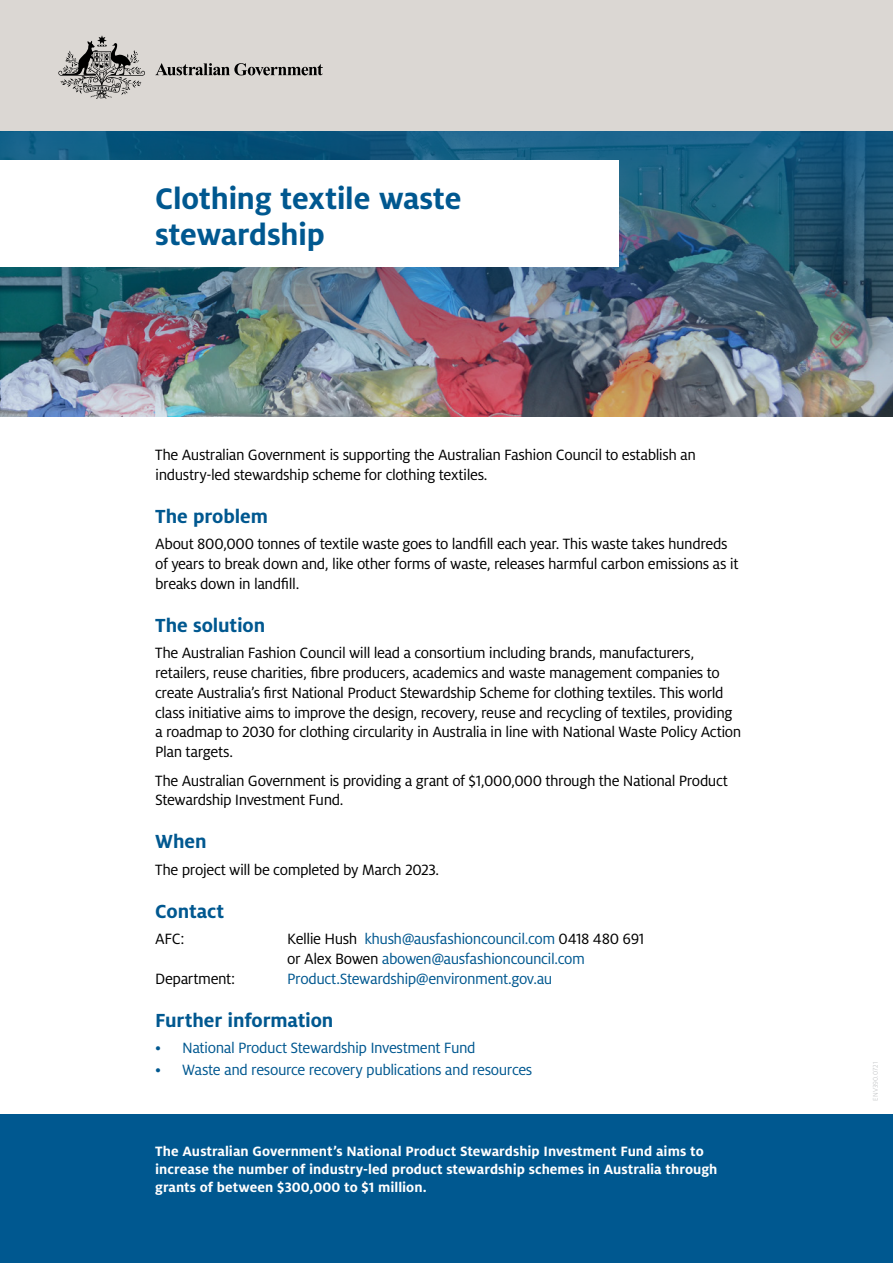
<style>
.page{position:relative;width:893px;height:1263px;background:#fff}
.page>*{position:absolute;margin:0;border:0;box-sizing:border-box;transform-origin:0 0}
.t1{font:700 33px/36px "Milo Pro";letter-spacing:-.01em;color:#005890}
.t2{font:700 21px "Milo Pro";letter-spacing:-.005em;color:#005890}
.t3{font:16.5px/19.8px "Milo Pro";letter-spacing:-.03em;color:#000}
.t4{font:16.5px/19.8px "Milo Pro";letter-spacing:-.03em;color:#005890}
.t5{font:700 15px/18px "Milo Pro";color:#fff}
.t6{font:300 7.5px "Milo Pro";letter-spacing:.01em;color:#bcbec0}
.s1{color:#000}
</style>
<div class="page">
<img style="left:0;top:130px;width:893px;height:287px">
<div style="left:0;top:161px;width:618px;height:106px;background:#fff"></div>
<div style="left:0;top:0;width:893px;height:130px;background:#dbd7d3"></div>
<div style="left:0;top:1115px;width:893px;height:148px;background:#005890"></div>
<svg style="left:58px;top:35px;width:87px;height:64px"></svg>
<svg style="left:155px;top:63px;width:168px;height:12px"></svg>
<h1 class="t1" style="left:155px;top:180px;width:308px">Clothing textile waste stewardship</h1>
<p class="t3" style="left:155px;top:445px;width:542px">The Australian Government is supporting the Australian Fashion Council to establish an industry-led stewardship scheme for clothing textiles.</p>
<p class="t2" style="left:155px;top:504px;width:114px">The problem</p>
<p class="t3" style="left:155px;top:534px;width:585px">About 800,000 tonnes of textile waste goes to landfill each year. This waste takes hundreds of years to break down and, like other forms of waste, releases harmful carbon emissions as it breaks down in landfill.</p>
<p class="t2" style="left:155px;top:613px;width:112px">The solution</p>
<p class="t3" style="left:155px;top:643px;width:588px">The Australian Fashion Council will lead a consortium including brands, manufacturers, retailers, reuse charities, fibre producers, academics and waste management companies to create Australia’s first National Product Stewardship Scheme for clothing textiles. This world class initiative aims to improve the design, recovery, reuse and recycling of textiles, providing a roadmap to 2030 for clothing circularity in Australia in line with National Waste Policy Action Plan targets.</p>
<p class="t3" style="left:155px;top:770px;width:574px">The Australian Government is providing a grant of $1,000,000 through the National Product<br>Stewardship Investment Fund.</p>
<p class="t2" style="left:155px;top:830px;width:53px">When</p>
<p class="t3" style="left:155px;top:860px;width:285px">The project will be completed by March 2023.</p>
<p class="t2" style="left:155px;top:899px;width:70px">Contact</p>
<p class="t3" style="left:155px;top:929px;width:31px">AFC:</p>
<p class="t4" style="left:287px;top:929px;width:359px"><span class="s1">Kellie Hush</span> khush@ausfashioncouncil.com <span class="s1">0418 480 691 or Alex Bowen</span> abowen@ausfashioncouncil.com</p>
<p class="t3" style="left:155px;top:968px;width:82px">Department:</p>
<p class="t4" style="left:287px;top:968px;width:267px">Product.Stewardship@environment.gov.au</p>
<p class="t2" style="left:155px;top:1008px;width:180px">Further information</p>
<p class="t4" style="left:155px;top:1038px;width:322px">• National Product Stewardship Investment Fund</p>
<p class="t4" style="left:155px;top:1060px;width:379px">• Waste and resource recovery publications and resources</p>
<p class="t5" style="left:155px;top:1142px;width:564px">The Australian Government’s National Product Stewardship Investment Fund aims to increase the number of industry-led product stewardship schemes in Australia through grants of between $300,000 to $1 million.</p>
<p class="t6" style="left:871px;top:1100px;width:40px;rotate:-90deg">ENV390.0721</p>
</div>
